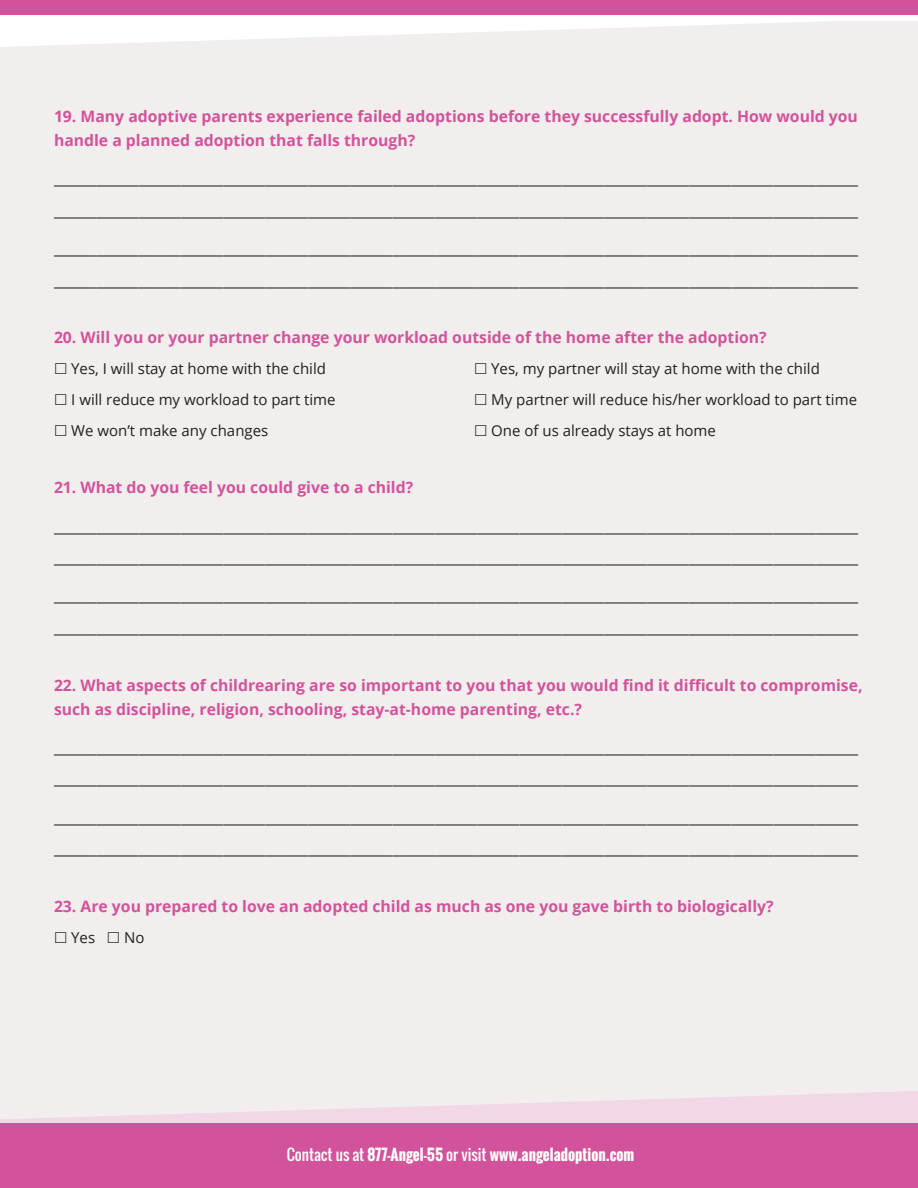
<style>
.page{position:relative;width:918px;height:1188px;background:#fff}
.page>*{position:absolute;margin:0;border:0;box-sizing:border-box;transform-origin:0 0}
.t1{font:15.75px/31.5px "Open Sans";color:#231f20}
.t2{font:700 15.75px/24px "Open Sans";color:#d2539b}
.t3{font:15px "Open Sans";color:#231f20}
.t4{font:700 15px "Oswald";color:#fff}
.s1{font-weight:400}
</style>
<div class="page">
<div style="left:0;top:21px;width:918px;height:1167px;background:#f1eeed"></div>
<svg style="left:0;top:1091px;width:918px;height:33px;fill:#f2d7e6"></svg>
<svg style="left:0;top:21px;width:819px;height:26px"></svg>
<div style="left:0;top:0;width:918px;height:15px;background:#d2539b"></div>
<div style="left:0;top:1124px;width:918px;height:64px;background:#d2539b"></div>
<p class="t2" style="left:54px;top:104px;width:806px">19. Many adoptive parents experience failed adoptions before they successfully adopt. How would you handle a planned adoption that falls through?</p>
<p class="t1" style="left:54px;top:163px;width:806px">__________________________________________________________________________________________________________________ __________________________________________________________________________________________________________________</p>
<p class="t1" style="left:54px;top:232px;width:806px">__________________________________________________________________________________________________________________ __________________________________________________________________________________________________________________</p>
<p class="t2" style="left:54px;top:325px;width:714px">20. Will you or your partner change your workload outside of the home after the adoption?</p>
<p class="t3" style="left:71px;top:358px;width:256px">Yes, I will stay at home with the child</p>
<p class="t3" style="left:491px;top:358px;width:330px">Yes, my partner will stay at home with the child</p>
<p class="t3" style="left:71px;top:389px;width:266px">I will reduce my workload to part time</p>
<p class="t3" style="left:491px;top:389px;width:367px">My partner will reduce his/her workload to part time</p>
<p class="t3" style="left:71px;top:420px;width:199px">We won’t make any changes</p>
<p class="t3" style="left:491px;top:420px;width:226px">One of us already stays at home</p>
<p class="t2" style="left:54px;top:475px;width:361px">21. What do you feel you could give to a child?</p>
<p class="t1" style="left:54px;top:510px;width:806px">__________________________________________________________________________________________________________________ __________________________________________________________________________________________________________________</p>
<p class="t1" style="left:54px;top:580px;width:806px">__________________________________________________________________________________________________________________ __________________________________________________________________________________________________________________</p>
<p class="t2" style="left:54px;top:673px;width:810px">22. What aspects of childrearing are so important to you that you would find it difficult to compromise, such as discipline, religion, schooling, stay-at-home parenting, etc.?</p>
<p class="t1" style="left:54px;top:731px;width:806px">__________________________________________________________________________________________________________________ __________________________________________________________________________________________________________________</p>
<p class="t1" style="left:54px;top:801px;width:806px">__________________________________________________________________________________________________________________ __________________________________________________________________________________________________________________</p>
<p class="t2" style="left:54px;top:894px;width:721px">23. Are you prepared to love an adopted child as much as one you gave birth to biologically?</p>
<p class="t3" style="left:71px;top:927px;width:25px">Yes</p>
<p class="t3" style="left:124px;top:927px;width:22px">No</p>
<p class="t4" style="left:287px;top:1143px;width:349px"><span class="s1">CONTACT US AT</span> 877-Angel-55 <span class="s1">OR VISIT</span> www.angeladoption.com</p>
</div>
